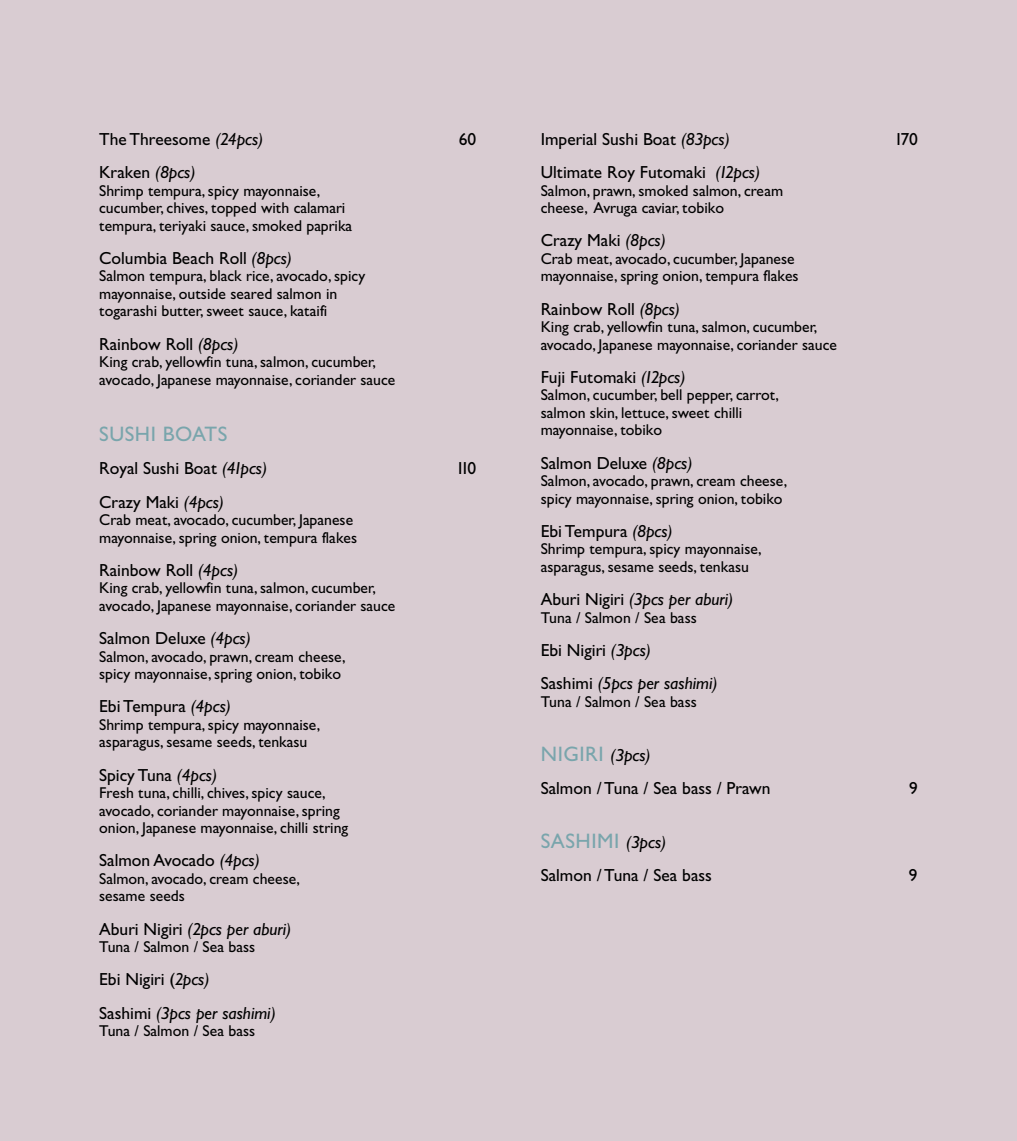
<style>
.page{position:relative;width:1017px;height:1141px;background:#d9ccd2}
.page>*{position:absolute;margin:0;border:0;box-sizing:border-box;transform-origin:0 0}
.t1{font:21px "Gill Sans Hel";letter-spacing:.025em;color:#79a5ac}
.t2{font:17.5px "Gill Sans Hel";color:#000}
.t3{font:italic 17.5px/33.2px "Gill Sans Hel";color:#000}
.t4{font:15.75px/17.5px "Gill Sans Hel";color:#000}
.s1{font-style:italic}
.s2{font-style:normal}
.s3{font-style:italic;font-size:17.5px;color:#000}
</style>
<div class="page">
<p class="t2" style="left:99px;top:130px;width:166px">The Threesome <span class="s1">(24pcs)</span></p>
<p class="t2" style="left:459px;top:130px;width:19px">60</p>
<p class="t2" style="left:99px;top:163px;width:98px">Kraken <span class="s1">(8pcs)</span></p>
<p class="t4" style="left:99px;top:182px;width:255px">Shrimp tempura, spicy mayonnaise, cucumber, chives, topped with calamari tempura, teriyaki sauce, smoked paprika</p>
<p class="t2" style="left:99px;top:249px;width:194px">Columbia Beach Roll <span class="s1">(8pcs)</span></p>
<p class="t4" style="left:99px;top:268px;width:268px">Salmon tempura, black rice, avocado, spicy mayonnaise, outside seared salmon in togarashi butter, sweet sauce, kataifi</p>
<p class="t2" style="left:99px;top:335px;width:141px">Rainbow Roll <span class="s1">(8pcs)</span></p>
<p class="t4" style="left:99px;top:353px;width:298px">King crab, yellowfin tuna, salmon, cucumber, avocado, Japanese mayonnaise, coriander sauce</p>
<h1 class="t1" style="left:99px;top:423px;width:130px">SUSHI BOATS</h1>
<p class="t2" style="left:99px;top:460px;width:169px">Royal Sushi Boat <span class="s1">(41pcs)</span></p>
<p class="t2" style="left:458px;top:460px;width:20px">110</p>
<p class="t2" style="left:99px;top:493px;width:126px">Crazy Maki <span class="s1">(4pcs)</span></p>
<p class="t4" style="left:99px;top:512px;width:259px">Crab meat, avocado, cucumber, Japanese mayonnaise, spring onion, tempura flakes</p>
<p class="t2" style="left:99px;top:561px;width:141px">Rainbow Roll <span class="s1">(4pcs)</span></p>
<p class="t4" style="left:99px;top:580px;width:298px">King crab, yellowfin tuna, salmon, cucumber, avocado, Japanese mayonnaise, coriander sauce</p>
<p class="t2" style="left:99px;top:629px;width:153px">Salmon Deluxe <span class="s1">(4pcs)</span></p>
<p class="t4" style="left:99px;top:648px;width:248px">Salmon, avocado, prawn, cream cheese, spicy mayonnaise, spring onion, tobiko</p>
<p class="t2" style="left:99px;top:698px;width:133px">Ebi Tempura <span class="s1">(4pcs)</span></p>
<p class="t4" style="left:99px;top:716px;width:223px">Shrimp tempura, spicy mayonnaise, asparagus, sesame seeds, tenkasu</p>
<p class="t2" style="left:99px;top:766px;width:119px">Spicy Tuna <span class="s1">(4pcs)</span></p>
<p class="t4" style="left:99px;top:785px;width:251px">Fresh tuna, chilli, chives, spicy sauce, avocado, coriander mayonnaise, spring onion, Japanese mayonnaise, chilli string</p>
<p class="t2" style="left:99px;top:852px;width:162px">Salmon Avocado <span class="s1">(4pcs)</span></p>
<p class="t4" style="left:99px;top:870px;width:202px">Salmon, avocado, cream cheese, sesame seeds</p>
<p class="t3" style="left:99px;top:913px;width:194px"><span class="s2">Aburi Nigiri</span> (2pcs per aburi)</p>
<p class="t4" style="left:99px;top:939px;width:158px">Tuna / Salmon / Sea bass</p>
<p class="t3" style="left:99px;top:963px;width:178px"><span class="s2">Ebi Nigiri (</span>2pcs)<br><span class="s2">Sashimi</span> (3pcs per sashimi)</p>
<p class="t4" style="left:99px;top:1023px;width:158px">Tuna / Salmon / Sea bass</p>
<p class="t2" style="left:541px;top:130px;width:191px">Imperial Sushi Boat <span class="s1">(83pcs)</span></p>
<p class="t2" style="left:896px;top:130px;width:23px">170</p>
<p class="t2" style="left:541px;top:163px;width:221px">Ultimate Roy Futomaki <span class="s1">(12pcs)</span></p>
<p class="t4" style="left:541px;top:182px;width:244px">Salmon, prawn, smoked salmon, cream cheese, Avruga caviar, tobiko</p>
<p class="t2" style="left:541px;top:231px;width:127px">Crazy Maki <span class="s1">(8pcs)</span></p>
<p class="t4" style="left:541px;top:250px;width:259px">Crab meat, avocado, cucumber, Japanese mayonnaise, spring onion, tempura flakes</p>
<p class="t2" style="left:541px;top:300px;width:141px">Rainbow Roll <span class="s1">(8pcs)</span></p>
<p class="t4" style="left:541px;top:318px;width:298px">King crab, yellowfin tuna, salmon, cucumber, avocado, Japanese mayonnaise, coriander sauce</p>
<p class="t2" style="left:541px;top:368px;width:146px">Fuji Futomaki <span class="s1">(12pcs)</span></p>
<p class="t4" style="left:541px;top:387px;width:240px">Salmon, cucumber, bell pepper, carrot, salmon skin, lettuce, sweet chilli mayonnaise, tobiko</p>
<p class="t2" style="left:541px;top:454px;width:153px">Salmon Deluxe <span class="s1">(8pcs)</span></p>
<p class="t4" style="left:541px;top:472px;width:248px">Salmon, avocado, prawn, cream cheese, spicy mayonnaise, spring onion, tobiko</p>
<p class="t2" style="left:541px;top:522px;width:134px">Ebi Tempura <span class="s1">(8pcs)</span></p>
<p class="t4" style="left:541px;top:541px;width:223px">Shrimp tempura, spicy mayonnaise, asparagus, sesame seeds, tenkasu</p>
<p class="t3" style="left:541px;top:583px;width:194px"><span class="s2">Aburi Nigiri</span> (3pcs per aburi)</p>
<p class="t4" style="left:541px;top:609px;width:158px">Tuna / Salmon / Sea bass</p>
<p class="t3" style="left:541px;top:634px;width:178px"><span class="s2">Ebi Nigiri</span> (3pcs)<br><span class="s2">Sashimi</span> (5pcs per sashimi)</p>
<p class="t4" style="left:541px;top:693px;width:158px">Tuna / Salmon / Sea bass</p>
<h1 class="t1" style="left:541px;top:743px;width:111px">NIGIRI <span class="s3">(3pcs)</span></h1>
<p class="t2" style="left:541px;top:779px;width:231px">Salmon / Tuna / Sea bass / Prawn</p>
<p class="t2" style="left:909px;top:779px;width:10px">9</p>
<h1 class="t1" style="left:541px;top:830px;width:127px">SASHIMI <span class="s3">(3pcs)</span></h1>
<p class="t2" style="left:541px;top:866px;width:173px">Salmon / Tuna / Sea bass</p>
<p class="t2" style="left:909px;top:866px;width:10px">9</p>
</div>
